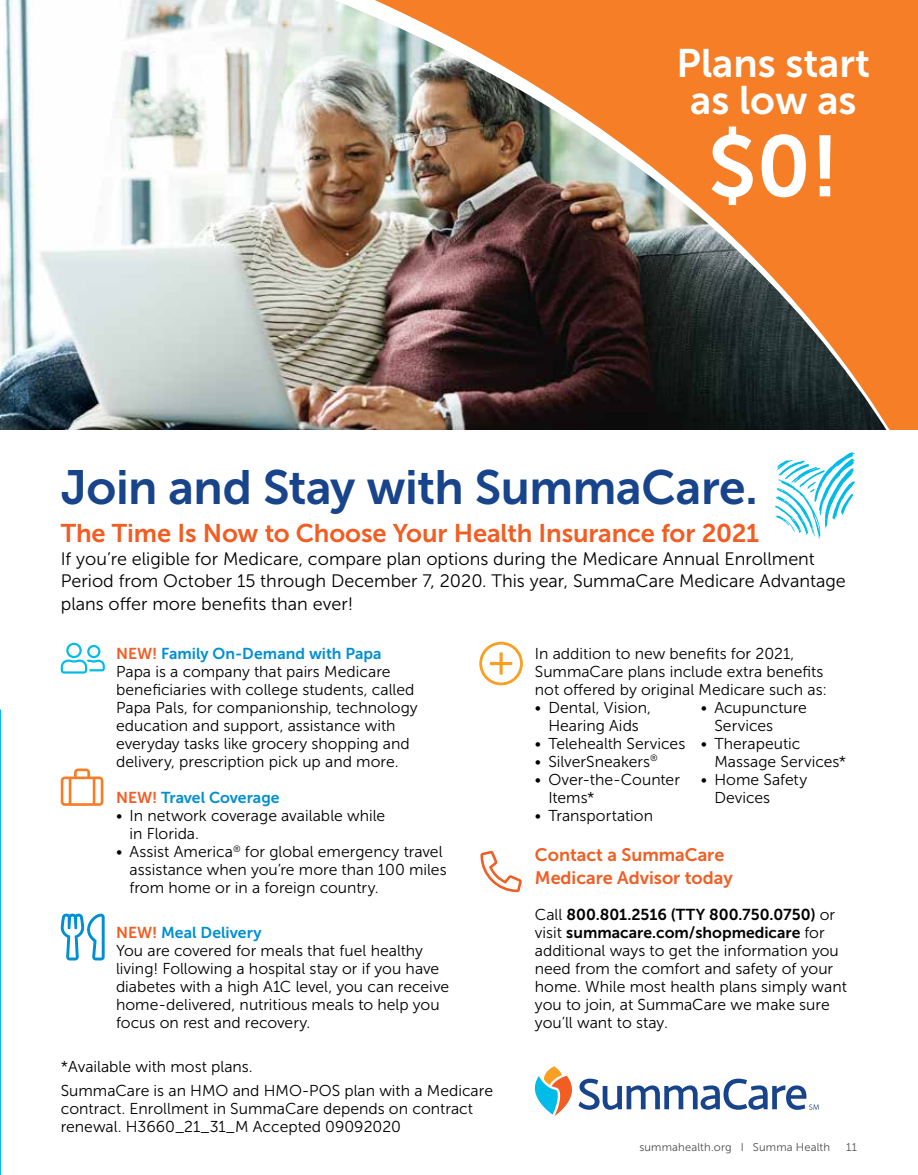
<style>
.page{position:relative;width:918px;height:1175px;background:#fff}
.page>*{position:absolute;margin:0;border:0;box-sizing:border-box;transform-origin:0 0}
.t1{font:85.95px "Museo Sans 700";color:#fff}
.t2{font:47.85px "Museo Sans 700";letter-spacing:-.01em;color:#18448b}
.t3{font:39.75px/36.5px "Museo Sans 700";color:#fff;text-align:center}
.t4{font:25.5px "Museo Sans 700";letter-spacing:-.005em;color:#f15d22}
.t5{font:18px/22.5px "Museo Sans 300";color:#000}
.t6{font:18px/22.5px "Museo Sans 700";color:#f15d22}
.t7{font:15.75px/18px "Museo Sans 300";color:#000}
.t8{font:15.75px/18px "Museo Sans 700";color:#000}
.t9{font:15.75px "Museo Sans 700";color:#008fd2}
.t10{font:11.25px "Museo Sans 300";letter-spacing:.015em;color:#4d4d4f}
.s1{color:#f15d22}
.s2{font-family:"Museo Sans 300"}
</style>
<div class="page">
<svg style="left:0;top:709px;width:1px;height:465px"></svg>
<svg style="left:479px;top:641px;width:44px;height:44px"></svg>
<svg style="left:61px;top:913px;width:44px;height:47px"></svg>
<svg style="left:61px;top:768px;width:42px;height:38px"></svg>
<svg style="left:61px;top:642px;width:44px;height:31px"></svg>
<img style="left:0;top:0;width:290px;height:429px">
<img style="left:290px;top:0;width:628px;height:429px">
<svg style="left:775px;top:452px;width:80px;height:86px"></svg>
<svg style="left:535px;top:1066px;width:284px;height:50px"></svg>
<svg style="left:480px;top:850px;width:42px;height:42px"></svg>
<h3 class="t3" style="left:677px;top:45px;width:195px">Plans start as low as</h3>
<h1 class="t1" style="left:708px;top:119px;width:133px">$0!</h1>
<h2 class="t2" style="left:61px;top:460px;width:699px">Join and Stay with SummaCare.</h2>
<h3 class="t4" style="left:61px;top:519px;width:700px">The Time Is Now to Choose Your Health Insurance for 2021</h3>
<p class="t5" style="left:61px;top:547px;width:787px">If you’re eligible for Medicare, compare plan options during the Medicare Annual Enrollment<br>Period from October 15 through December 7, 2020. This year, SummaCare Medicare Advantage plans offer more benefits than ever!</p>
<p class="t9" style="left:116px;top:644px;width:267px"><span class="s1">NEW!</span> Family On-Demand with Papa</p>
<p class="t7" style="left:116px;top:662px;width:303px">Papa is a company that pairs Medicare beneficiaries with college students, called Papa Pals, for companionship, technology education and support, assistance with everyday tasks like grocery shopping and delivery, prescription pick up and more.</p>
<p class="t9" style="left:116px;top:788px;width:165px"><span class="s1">NEW!</span> Travel Coverage</p>
<p class="t7" style="left:130px;top:806px;width:257px;text-indent:-13px">• In network coverage available while in Florida.</p>
<p class="t7" style="left:130px;top:842px;width:319px;text-indent:-13px">• Assist America<sup>®</sup> for global emergency travel assistance when you’re more than 100 miles from home or in a foreign country.</p>
<p class="t9" style="left:116px;top:923px;width:147px"><span class="s1">NEW!</span> Meal Delivery</p>
<p class="t7" style="left:116px;top:941px;width:335px">You are covered for meals that fuel healthy living! Following a hospital stay or if you have diabetes with a high A1C level, you can receive home-delivered, nutritious meals to help you focus on rest and recovery.</p>
<p class="t7" style="left:61px;top:1055px;width:434px;line-height:24px">*Available with most plans.<br>SummaCare is an HMO and HMO-POS plan with a Medicare</p>
<p class="t7" style="left:61px;top:1099px;width:414px">contract. Enrollment in SummaCare depends on contract renewal. H3660_21_31_M Accepted 09092020</p>
<p class="t7" style="left:535px;top:644px;width:294px">In addition to new benefits for 2021,<br>SummaCare plans include extra benefits not offered by original Medicare such as:</p>
<p class="t7" style="left:535px;top:698px;width:118px;text-align:center">• Dental, Vision,<br>Hearing Aids</p>
<p class="t7" style="left:535px;top:734px;width:152px">• Telehealth Services</p>
<p class="t7" style="left:535px;top:752px;width:124px">• SilverSneakers<sup>®</sup></p>
<p class="t7" style="left:548px;top:770px;width:133px;text-indent:-13px">• Over-the-Counter<br>Items*</p>
<p class="t7" style="left:535px;top:806px;width:120px">• Transportation</p>
<p class="t7" style="left:714px;top:698px;width:94px;text-indent:-13px">• Acupuncture<br>Services</p>
<p class="t7" style="left:714px;top:734px;width:133px;text-indent:-13px">• Therapeutic<br>Massage Services*</p>
<p class="t7" style="left:714px;top:770px;width:94px;text-indent:-13px">• Home Safety<br>Devices</p>
<p class="t6" style="left:535px;top:843px;width:199px">Contact a SummaCare<br>Medicare Advisor today</p>
<p class="t8" style="left:535px;top:905px;width:302px"><span class="s2">Call</span> 800.801.2516 (TTY 800.750.0750) <span class="s2">or visit</span> summacare.com/shopmedicare <span class="s2">for</span></p>
<p class="t7" style="left:535px;top:941px;width:314px">additional ways to get the information you need from the comfort and safety of your home. While most health plans simply want you to join, at SummaCare we make sure you’ll want to stay.</p>
<p class="t10" style="left:639px;top:1141px;width:192px">summahealth.org I Summa Health</p>
<p class="t10" style="left:846px;top:1141px;width:12px">11</p>
</div>
